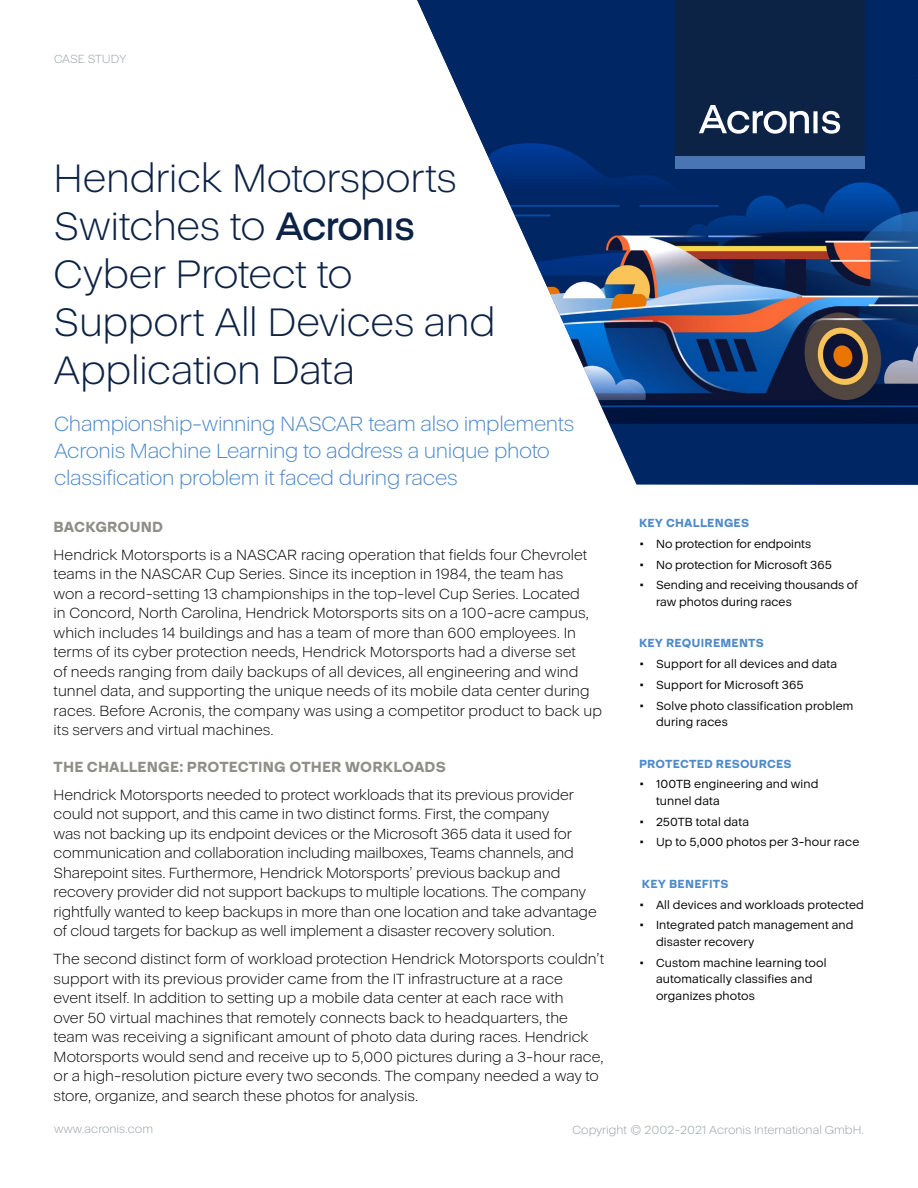
<style>
.page{position:relative;width:918px;height:1188px;background:#fff}
.page>*{position:absolute;margin:0;border:0;box-sizing:border-box;transform-origin:0 0}
.t1{font:300 40.5px/48px "Acronis Cyber";letter-spacing:-.01em;color:#0d2345}
.t2{font:300 21px/27px "Acronis Cyber";letter-spacing:-.02em;color:#4e8ac9}
.t3{font:300 15px/19.5px "Acronis Cyber";color:#000}
.t4{font:800 15px "Acronis Cyber";letter-spacing:.005em;color:#8f8e87}
.t5{font:12px/16.5px "Acronis Cyber";letter-spacing:.01em;color:#000}
.t6{font:300 12px "Acronis Cyber";color:#97a0a4}
.t7{font:800 12px "Acronis Cyber";letter-spacing:.02em;color:#4e8ac9}
</style>
<div class="page">
<img style="left:417px;top:0;width:501px;height:485px">
<div style="left:675px;top:0;width:189px;height:156px;background:#0d2345"></div>
<div style="left:675px;top:156px;width:189px;height:13px;background:#4975b4"></div>
<svg style="left:699px;top:105px;width:141px;height:29px"></svg>
<p class="t6" style="left:54px;top:52px;width:74px">CASE STUDY</p>
<h1 class="t1" style="left:54px;top:154px;width:443px">Hendrick Motorsports<br>Switches to ጷ<br>Cyber Protect to<br>Support All Devices and<br>Application Data</h1>
<h2 class="t2" style="left:54px;top:410px;width:522px">Championship-winning NASCAR team also implements<br>Acronis Machine Learning to address a unique photo classification problem it faced during races</h2>
<p class="t4" style="left:54px;top:517px;width:111px">BACKGROUND</p>
<p class="t3" style="left:54px;top:545px;width:550px">Hendrick Motorsports is a NASCAR racing operation that fields four Chevrolet teams in the NASCAR Cup Series. Since its inception in 1984, the team has<br>won a record-setting 13 championships in the top-level Cup Series. Located<br>in Concord, North Carolina, Hendrick Motorsports sits on a 100-acre campus, which includes 14 buildings and has a team of more than 600 employees. In terms of its cyber protection needs, Hendrick Motorsports had a diverse set<br>of needs ranging from daily backups of all devices, all engineering and wind tunnel data, and supporting the unique needs of its mobile data center during races. Before Acronis, the company was using a competitor product to back up its servers and virtual machines.</p>
<p class="t4" style="left:54px;top:757px;width:394px">THE CHALLENGE: PROTECTING OTHER WORKLOADS</p>
<p class="t3" style="left:54px;top:785px;width:545px">Hendrick Motorsports needed to protect workloads that its previous provider could not support, and this came in two distinct forms. First, the company<br>was not backing up its endpoint devices or the Microsoft 365 data it used for communication and collaboration including mailboxes, Teams channels, and Sharepoint sites. Furthermore, Hendrick Motorsports’ previous backup and recovery provider did not support backups to multiple locations. The company rightfully wanted to keep backups in more than one location and take advantage of cloud targets for backup as well implement a disaster recovery solution.</p>
<p class="t3" style="left:54px;top:949px;width:552px">The second distinct form of workload protection Hendrick Motorsports couldn’t support with its previous provider came from the IT infrastructure at a race event itself. In addition to setting up a mobile data center at each race with<br>over 50 virtual machines that remotely connects back to headquarters, the team was receiving a significant amount of photo data during races. Hendrick Motorsports would send and receive up to 5,000 pictures during a 3-hour race, or a high-resolution picture every two seconds. The company needed a way to store, organize, and search these photos for analysis.</p>
<p class="t7" style="left:639px;top:516px;width:112px">KEY CHALLENGES</p>
<p class="t5" style="left:639px;top:536px;width:174px">• No protection for endpoints</p>
<p class="t5" style="left:639px;top:556px;width:194px">• No protection for Microsoft 365</p>
<p class="t5" style="left:656px;top:577px;width:203px;text-indent:-17px">• Sending and receiving thousands of raw photos during races</p>
<p class="t7" style="left:639px;top:636px;width:127px">KEY REQUIREMENTS</p>
<p class="t5" style="left:639px;top:656px;width:200px">• Support for all devices and data</p>
<p class="t5" style="left:639px;top:677px;width:166px">• Support for Microsoft 365</p>
<p class="t5" style="left:656px;top:697px;width:199px;text-indent:-17px">• Solve photo classification problem during races</p>
<p class="t7" style="left:639px;top:756px;width:154px">PROTECTED RESOURCES</p>
<p class="t5" style="left:656px;top:776px;width:164px;text-indent:-17px">• 100TB engineering and wind tunnel data</p>
<p class="t5" style="left:639px;top:813px;width:112px">• 250TB total data</p>
<p class="t5" style="left:639px;top:834px;width:222px">• Up to 5,000 photos per 3-hour race</p>
<p class="t7" style="left:642px;top:876px;width:88px">KEY BENEFITS</p>
<p class="t5" style="left:639px;top:896px;width:226px">• All devices and workloads protected</p>
<p class="t5" style="left:656px;top:917px;width:199px;text-indent:-17px">• Integrated patch management and disaster recovery</p>
<p class="t5" style="left:656px;top:954px;width:172px;text-indent:-17px">• Custom machine learning tool automatically classifies and organizes photos</p>
<p class="t6" style="left:54px;top:1121px;width:101px">www.acronis.com</p>
<p class="t6" style="left:573px;top:1123px;width:293px">Copyright © 2002-2021 Acronis International GmbH.</p>
</div>
